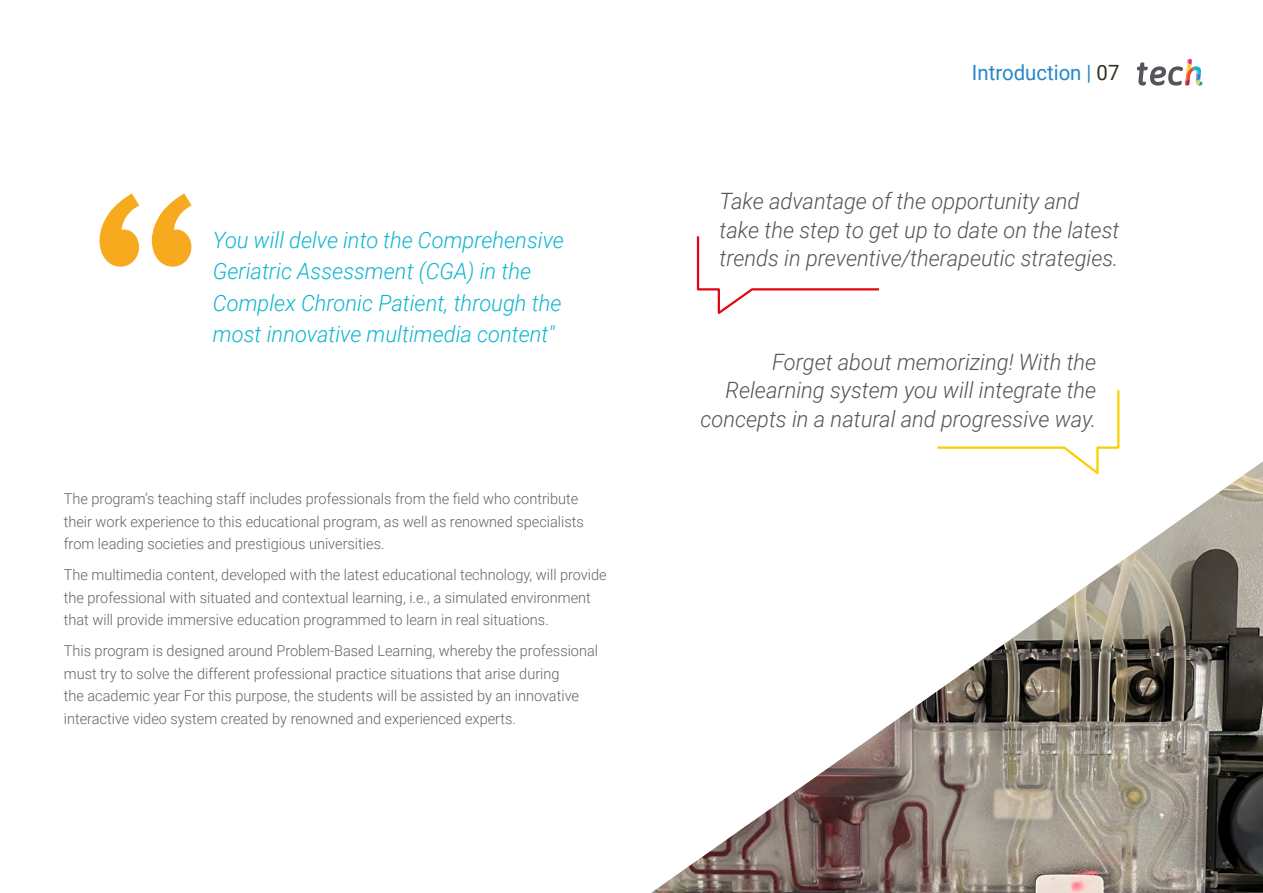
<style>
.page{position:relative;width:1263px;height:893px;background:#fff}
.page>*{position:absolute;margin:0;border:0;box-sizing:border-box;transform-origin:0 0}
.t1{font:italic 300 22.5px/28.5px "Roboto";color:#52555b;text-align:right}
.t2{font:italic 300 22.5px/31.5px "Roboto";color:#0fb6cf}
.t3{font:21px "Roboto";color:#2488c9}
.t4{font:300 15px/22.5px "Roboto";color:#61646a}
.s1{color:#312e20}
</style>
<div class="page">
<img style="left:651px;top:461px;width:612px;height:432px">
<svg style="left:935px;top:390px;width:185px;height:88px"></svg>
<svg style="left:696px;top:236px;width:183px;height:78px"></svg>
<svg style="left:100px;top:193px;width:92px;height:74px"></svg>
<svg style="left:1137px;top:59px;width:65px;height:27px"></svg>
<h1 class="t2" style="left:213px;top:223px;width:352px">You will delve into the Comprehensive Geriatric Assessment (CGA) in the Complex Chronic Patient, through the most innovative multimedia content"</h1>
<p class="t4" style="left:64px;top:487px;width:522px">The program’s teaching staff includes professionals from the field who contribute their work experience to this educational program, as well as renowned specialists from leading societies and prestigious universities.</p>
<p class="t4" style="left:64px;top:563px;width:544px">The multimedia content, developed with the latest educational technology, will provide the professional with situated and contextual learning, i.e., a simulated environment that will provide immersive education programmed to learn in real situations.</p>
<p class="t4" style="left:64px;top:639px;width:536px">This program is designed around Problem-Based Learning, whereby the professional must try to solve the different professional practice situations that arise during<br>the academic year For this purpose, the students will be assisted by an innovative interactive video system created by renowned and experienced experts.</p>
<h2 class="t3" style="left:972px;top:57px;width:149px">Introduction | <span class="s1">07</span></h2>
<h1 class="t1" style="left:720px;top:186px;width:401px;text-align:left">Take advantage of the opportunity and take the step to get up to date on the latest trends in preventive/therapeutic strategies.</h1>
<h1 class="t1" style="left:700px;top:347px;width:397px">Forget about memorizing! With the<br>Relearning system you will integrate the concepts in a natural and progressive way.</h1>
</div>
